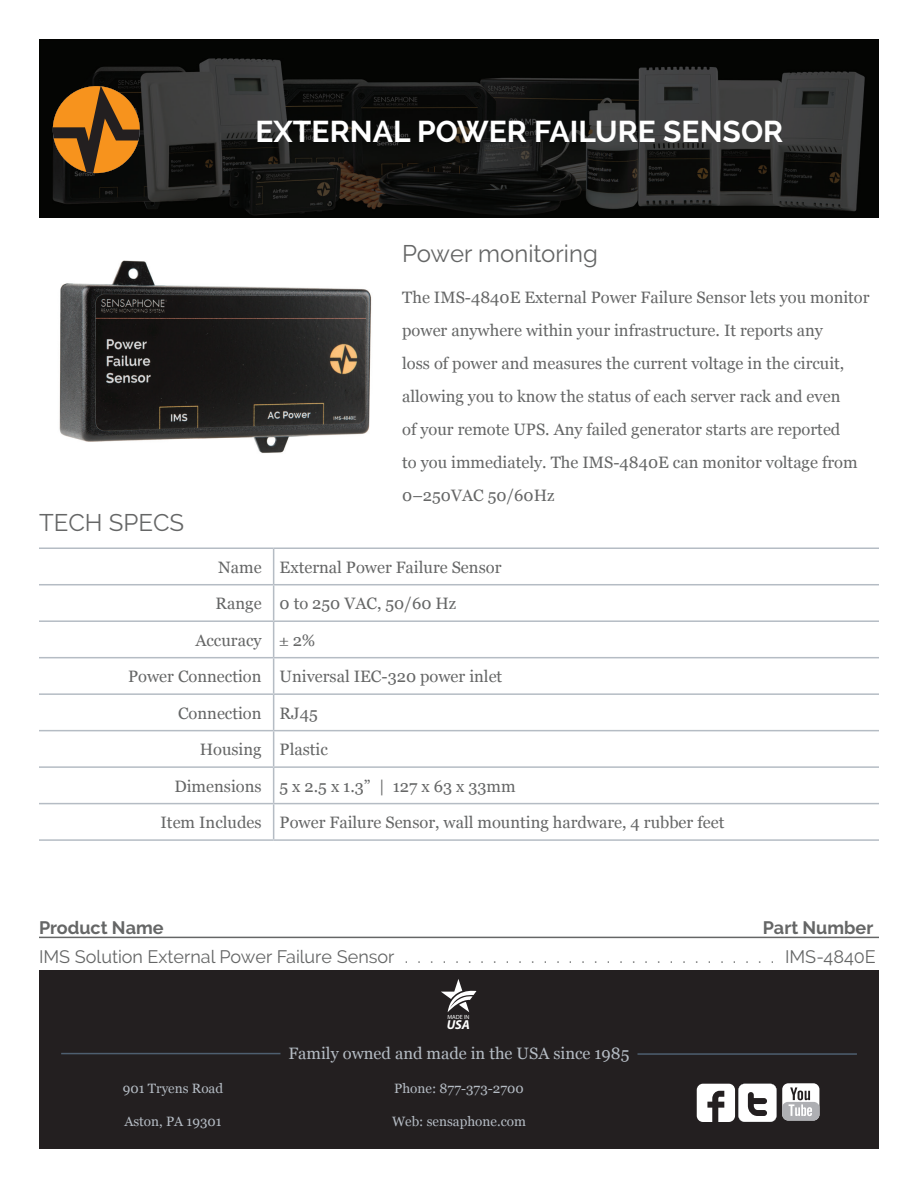
<style>
.page{position:relative;width:918px;height:1188px;background:#fff}
.page>*{position:absolute;margin:0;border:0;box-sizing:border-box;transform-origin:0 0}
.t1{font:700 30px "Raleway";color:#fff}
.t2{font:24px "Raleway";color:#656666}
.t3{font:18px "Raleway";color:#656666}
.t4{font:700 18px "Raleway";color:#656666}
.t5{font:16.5px/33px "Georgia";color:#656666}
.t6{font:16.5px "Georgia";color:#b5bcc4}
.t7{font:13.5px "Georgia";color:#b5bcc4}
.t8{font:italic 700 13.05px "Myriad Pro";color:#fff}
.t9{font:6px "Myriad Pro";color:#fff}
.s1{font-family:"Times"}
</style>
<div class="page">
<div style="left:39px;top:970px;width:840px;height:179px;background:#231f20"></div>
<svg style="left:441px;top:979px;width:35px;height:33px"></svg>
<hr style="left:61px;top:1053px;width:219px;height:1px;background:#4e5f70">
<hr style="left:637px;top:1053px;width:220px;height:2px;background:#4e5f70">
<div style="left:697px;top:1084px;width:38px;height:38px;background:#fff;border-radius:6px"></div>
<svg style="left:707px;top:1091px;width:17px;height:31px"></svg>
<svg style="left:738px;top:1084px;width:39px;height:38px"></svg>
<div style="left:782px;top:1083px;width:37px;height:38px;background:#fff;border-radius:6px"></div>
<div style="left:782px;top:1102px;width:38px;height:19px;background:#aeafb3;border-radius:6px"></div>
<svg style="left:789px;top:1087px;width:23px;height:29px"></svg>
<img style="left:39px;top:39px;width:840px;height:179px">
<svg style="left:53px;top:86px;width:87px;height:87px;background:#8e581a"></svg>
<hr style="left:273px;top:549px;width:1px;height:35px;background:#b5bcc4">
<hr style="left:39px;top:584px;width:235px;height:1px;background:#b5bcc4">
<hr style="left:274px;top:584px;width:605px;height:1px;background:#b5bcc4">
<hr style="left:273px;top:585px;width:1px;height:35px;background:#b5bcc4">
<hr style="left:39px;top:620px;width:235px;height:2px;background:#b5bcc4">
<hr style="left:274px;top:620px;width:605px;height:2px;background:#b5bcc4">
<hr style="left:273px;top:622px;width:1px;height:35px;background:#b5bcc4">
<hr style="left:39px;top:657px;width:235px;height:1px;background:#b5bcc4">
<hr style="left:274px;top:657px;width:605px;height:1px;background:#b5bcc4">
<hr style="left:273px;top:658px;width:1px;height:35px;background:#b5bcc4">
<hr style="left:39px;top:693px;width:235px;height:2px;background:#b5bcc4">
<hr style="left:274px;top:693px;width:605px;height:2px;background:#b5bcc4">
<hr style="left:273px;top:695px;width:1px;height:35px;background:#b5bcc4">
<hr style="left:39px;top:730px;width:235px;height:1px;background:#b5bcc4">
<hr style="left:274px;top:730px;width:605px;height:1px;background:#b5bcc4">
<hr style="left:273px;top:731px;width:1px;height:35px;background:#b5bcc4">
<hr style="left:39px;top:766px;width:235px;height:2px;background:#b5bcc4">
<hr style="left:274px;top:766px;width:605px;height:2px;background:#b5bcc4">
<hr style="left:273px;top:768px;width:1px;height:35px;background:#b5bcc4">
<hr style="left:39px;top:803px;width:235px;height:1px;background:#b5bcc4">
<hr style="left:274px;top:803px;width:605px;height:1px;background:#b5bcc4">
<hr style="left:273px;top:804px;width:1px;height:35px;background:#b5bcc4">
<hr style="left:39px;top:839px;width:235px;height:2px;background:#b5bcc4">
<hr style="left:274px;top:839px;width:605px;height:2px;background:#b5bcc4">
<hr style="left:39px;top:548px;width:235px;height:1px;background:#b5bcc4">
<hr style="left:274px;top:548px;width:605px;height:1px;background:#b5bcc4">
<img style="left:59px;top:260px;width:313px;height:193px">
<hr style="left:39px;top:937px;width:840px;height:1px;background:#656666">
<h1 class="t1" style="left:256px;top:114px;width:529px">EXTERNAL POWER FAILURE SENSOR</h1>
<h2 class="t2" style="left:39px;top:509px;width:147px">TECH SPECS</h2>
<h2 class="t2" style="left:402px;top:240px;width:197px">Power monitoring</h2>
<p class="t5" style="left:402px;top:280px;width:469px">The IMS-4840E External Power Failure Sensor lets you monitor power anywhere within your infrastructure. It reports any<br>loss of power and measures the current voltage in the circuit, allowing you to know the status of each server rack and even<br>of your remote UPS. Any failed generator starts are reported<br>to you immediately. The IMS-4840E can monitor voltage from 0–250VAC 50/60Hz</p>
<p class="t5" style="left:218px;top:550px;width:285px">Name External Power Failure Sensor</p>
<p class="t5" style="left:216px;top:586px;width:242px">Range 0 to 250 VAC, 50/60 Hz</p>
<p class="t5" style="left:195px;top:623px;width:121px">Accuracy <span class="s1">±</span> 2%</p>
<p class="t5" style="left:128px;top:659px;width:376px">Power Connection Universal IEC-320 power inlet</p>
<p class="t5" style="left:178px;top:696px;width:141px">Connection RJ45</p>
<p class="t5" style="left:200px;top:732px;width:130px">Housing Plastic</p>
<p class="t5" style="left:174px;top:769px;width:343px">Dimensions 5 x 2.5 x 1.3” | 127 x 63 x 33mm</p>
<p class="t5" style="left:161px;top:805px;width:565px">Item Includes Power Failure Sensor, wall mounting hardware, 4 rubber feet</p>
<p class="t4" style="left:39px;top:917px;width:126px">Product Name</p>
<p class="t4" style="left:763px;top:917px;width:112px">Part Number</p>
<p class="t3" style="left:39px;top:946px;width:838px">IMS Solution External Power Failure Sensor . . . . . . . . . . . . . . . . . . . . . . . . . . . . . . IMS-4840E</p>
<p class="t7" style="left:123px;top:1079px;width:102px">901 Tryens Road</p>
<p class="t7" style="left:124px;top:1111px;width:99px">Aston, PA 19301</p>
<p class="t9" style="left:447px;top:1013px;width:24px">MADE IN</p>
<p class="t8" style="left:447px;top:1016px;width:25px">USA</p>
<p class="t6" style="left:288px;top:1042px;width:343px">Family owned and made in the USA since 1985</p>
<p class="t7" style="left:394px;top:1079px;width:131px">Phone: 877-373-2700</p>
<p class="t7" style="left:392px;top:1111px;width:135px">Web: sensaphone.com</p>
</div>
